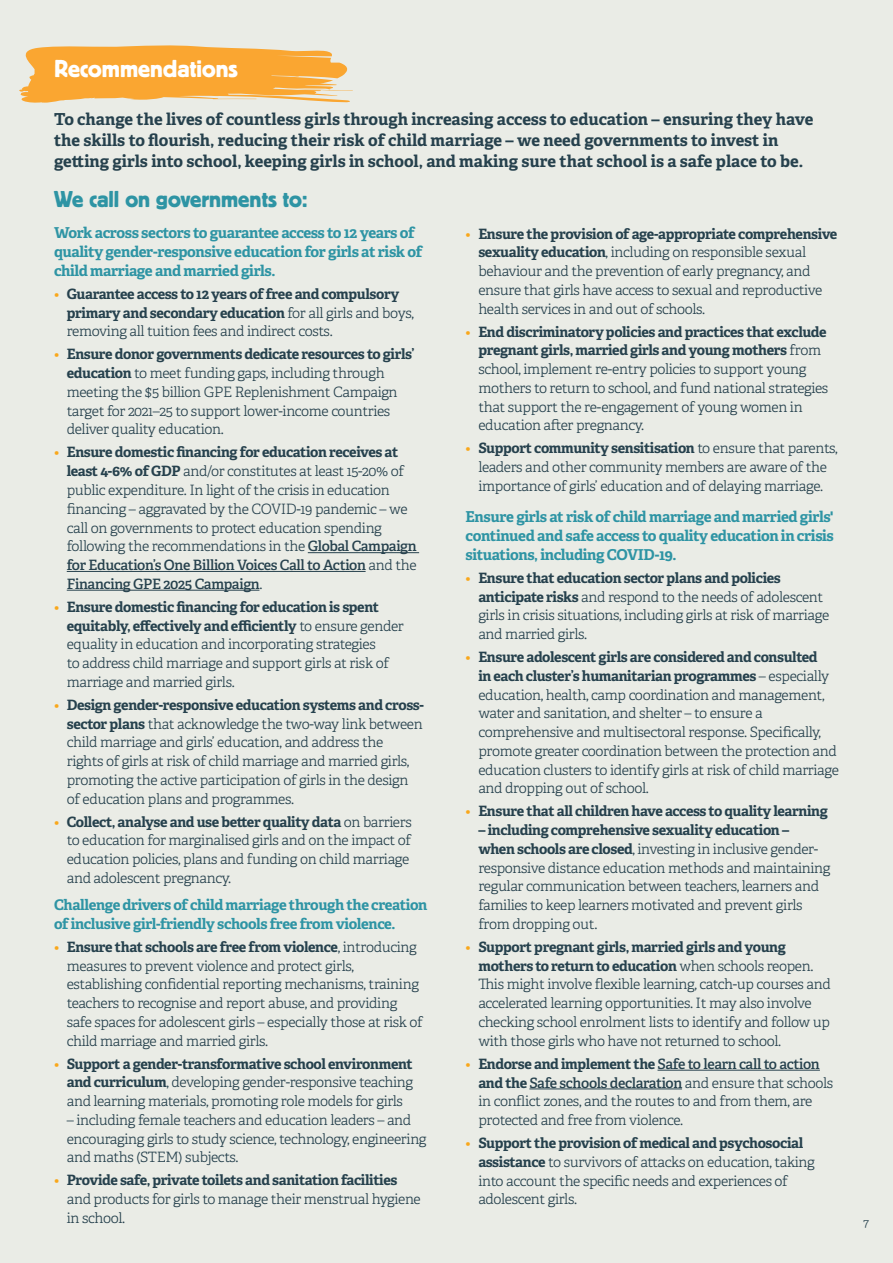
<style>
.page{position:relative;width:893px;height:1263px;background:#eaece6}
.page>*{position:absolute;margin:0;border:0;box-sizing:border-box;transform-origin:0 0}
.Sub_Head-Level_1{font:25.5px "Platz";color:#fff}
.Sub_Head-Level_2{font:24px "Platz";color:#2e94a4}
.Sub_Head-Level_1-2{font:700 16.5px/21px "Adelle";color:#26414d}
.Bulleted{font:700 15px/18.8px "Adelle";letter-spacing:-.025em;color:#2e94a4}
.Bulleted-2{font:700 14.7px/18.8px "Adelle";letter-spacing:-.025em;color:#2e94a4}
.Bulleted-3{font:300 14.25px/18.8px "Adelle";letter-spacing:-.025em;color:#26414d}
.Bulleted-4{font:700 14.25px/18.8px "Adelle";letter-spacing:-.025em;color:#26414d}
.Body_Text{font:300 12px "Adelle";color:#26414d}
.s1{font-weight:300;color:#f9a71b}
.s2{font-weight:300}
.s3{color:#f9a71b}
.s4{font-weight:700}
.s5{font-weight:600}
</style>
<div class="page">
<svg style="left:19px;top:45px;width:334px;height:58px"></svg>
<hr style="left:308px;top:552px;width:111px;height:1px;background:#26414d">
<hr style="left:67px;top:571px;width:299px;height:1px;background:#26414d">
<hr style="left:67px;top:590px;width:192px;height:1px;background:#26414d">
<hr style="left:657px;top:1070px;width:163px;height:1px;background:#26414d">
<hr style="left:529px;top:1088px;width:153px;height:1px;background:#26414d">
<p class="Sub_Head-Level_1" style="left:54px;top:55px;width:185px">Recommendations</p>
<p class="Sub_Head-Level_1-2" style="left:54px;top:109px;width:761px">To change the lives of countless girls through increasing access to education – ensuring they have the skills to flourish, reducing their risk of child marriage – we need governments to invest in getting girls into school, keeping girls in school, and making sure that school is a safe place to be.</p>
<p class="Sub_Head-Level_2" style="left:54px;top:186px;width:255px">We call on governments to:</p>
<p class="Bulleted" style="left:54px;top:224px;width:370px">Work across sectors to guarantee access to 12 years of quality gender-responsive education for girls at risk of child marriage and married girls.</p>
<p class="Bulleted-4" style="left:67px;top:285px;width:349px;text-indent:-13px"><span class="s1">•</span> Guarantee access to 12 years of free and compulsory primary and secondary education <span class="s2">for all girls and boys, removing all tuition fees and indirect costs.</span></p>
<p class="Bulleted-3" style="left:67px;top:345px;width:349px;text-indent:-13px"><span class="s3">•</span> <span class="s4">Ensure donor governments dedicate resources to girls’ education</span> to meet funding gaps, including through meeting the $5 billion GPE Replenishment Campaign target for 2021–25 to support lower-income countries deliver quality education.</p>
<p class="Bulleted-3" style="left:67px;top:443px;width:352px;text-indent:-13px"><span class="s3">•</span> <span class="s4">Ensure domestic financing for education receives at least 4-6% of GDP</span> and/or constitutes at least 15-20% of public expenditure. In light of the crisis in education financing – aggravated by the COVID-19 pandemic – we call on governments to protect education spending following the recommendations in the <span class="s5">Global Campaign for Education’s One Billion Voices Call to Action</span> and the <span class="s5">Financing GPE 2025 Campaign</span>.</p>
<p class="Bulleted-3" style="left:67px;top:598px;width:339px;text-indent:-13px"><span class="s3">•</span> <span class="s4">Ensure domestic financing for education is spent equitably, effectively and efficiently</span> to ensure gender equality in education and incorporating strategies<br>to address child marriage and support girls at risk of marriage and married girls.</p>
<p class="Bulleted-3" style="left:67px;top:696px;width:359px;text-indent:-13px"><span class="s3">•</span> <span class="s4">Design gender-responsive education systems and cross&shy;sector plans</span> that acknowledge the two-way link between child marriage and girls’ education, and address the<br>rights of girls at risk of child marriage and married girls, promoting the active participation of girls in the design of education plans and programmes.</p>
<p class="Bulleted-3" style="left:67px;top:812px;width:346px;text-indent:-13px"><span class="s3">•</span> <span class="s4">Collect, analyse and use better quality data</span> on barriers to education for marginalised girls and on the impact of education policies, plans and funding on child marriage and adolescent pregnancy.</p>
<p class="Bulleted-2" style="left:54px;top:895px;width:375px">Challenge drivers of child marriage through the creation of inclusive girl-friendly schools free from violence.</p>
<p class="Bulleted-3" style="left:67px;top:938px;width:358px;text-indent:-13px"><span class="s3">•</span> <span class="s4">Ensure that schools are free from violence</span>, introducing measures to prevent violence and protect girls, establishing confidential reporting mechanisms, training teachers to recognise and report abuse, and providing safe spaces for adolescent girls – especially those at risk of child marriage and married girls.</p>
<p class="Bulleted-3" style="left:67px;top:1054px;width:348px;text-align:justify;text-indent:-13px"><span class="s3">•</span> <span class="s4">Support a gender-transformative school environment and curriculum</span>, developing gender-responsive teaching and learning materials, promoting role models for girls</p>
<p class="Bulleted-3" style="left:67px;top:1111px;width:361px">– including female teachers and education leaders – and encouraging girls to study science, technology, engineering and maths (STEM) subjects.</p>
<p class="Bulleted-3" style="left:67px;top:1171px;width:356px;text-indent:-13px"><span class="s3">•</span> <span class="s4">Provide safe, private toilets and sanitation facilities </span>and products for girls to manage their menstrual hygiene in school.</p>
<p class="Bulleted-3" style="left:478px;top:224px;width:360px;text-indent:-13px"><span class="s3">•</span> <span class="s4">Ensure the provision of age-appropriate comprehensive sexuality education</span>, including on responsible sexual behaviour and the prevention of early pregnancy, and ensure that girls have access to sexual and reproductive health services in and out of schools.</p>
<p class="Bulleted-3" style="left:478px;top:322px;width:351px;text-indent:-13px"><span class="s3">•</span> <span class="s4">End discriminatory policies and practices that exclude pregnant girls, married girls and young mothers</span> from school, implement re-entry policies to support young mothers to return to school, and fund national strategies that support the re-engagement of young women in education after pregnancy.</p>
<p class="Bulleted-3" style="left:466px;top:439px;width:374px;text-align:center"><span class="s3">•</span> <span class="s4">Support community sensitisation</span> to ensure that parents, leaders and other community members are aware of the importance of girls’ education and of delaying marriage.</p>
<p class="Bulleted" style="left:466px;top:508px;width:370px;text-align:justify">Ensure girls at risk of child marriage and married girls' continued and safe access to quality education in crisis situations, including COVID-19.</p>
<p class="Bulleted-3" style="left:478px;top:569px;width:352px;text-indent:-13px"><span class="s3">•</span> <span class="s4">Ensure that education sector plans and policies anticipate risks</span> and respond to the needs of adolescent girls in crisis situations, including girls at risk of marriage and married girls.</p>
<p class="Bulleted-3" style="left:478px;top:648px;width:362px;text-indent:-13px"><span class="s3">•</span> <span class="s4">Ensure adolescent girls are considered and consulted<br>in each cluster’s humanitarian programmes</span> – especially education, health, camp coordination and management, water and sanitation, and shelter – to ensure a comprehensive and multisectoral response. Specifically, promote greater coordination between the protection and education clusters to identify girls at risk of child marriage and dropping out of school.</p>
<p class="Bulleted-4" style="left:466px;top:802px;width:364px"><span class="s1">•</span> Ensure that all children have access to quality learning</p>
<p class="Bulleted-3" style="left:478px;top:821px;width:354px"><span class="s4">– including comprehensive sexuality education –<br>when schools are closed</span>, investing in inclusive gender&shy;responsive distance education methods and maintaining regular communication between teachers, learners and families to keep learners motivated and prevent girls from dropping out.</p>
<p class="Bulleted-3" style="left:478px;top:938px;width:354px;text-indent:-13px"><span class="s3">•</span> <span class="s4">Support pregnant girls, married girls and young mothers to return to education</span> when schools reopen.<br>This might involve flexible learning, catch-up courses and accelerated learning opportunities. It may also involve checking school enrolment lists to identify and follow up with those girls who have not returned to school.</p>
<p class="Bulleted-3" style="left:478px;top:1054px;width:356px;text-indent:-13px"><span class="s3">•</span> <span class="s4">Endorse and implement the</span> <span class="s5">Safe to learn call to action </span><span class="s4">and the</span> <span class="s5">Safe schools declaration</span> and ensure that schools in conflict zones, and the routes to and from them, are protected and free from violence.</p>
<p class="Bulleted-3" style="left:478px;top:1134px;width:338px;text-indent:-13px"><span class="s3">•</span> <span class="s4">Support the provision of medical and psychosocial assistance</span> to survivors of attacks on education, taking into account the specific needs and experiences of adolescent girls.</p>
<p class="Body_Text" style="left:863px;top:1216px;width:7px">7</p>
</div>
